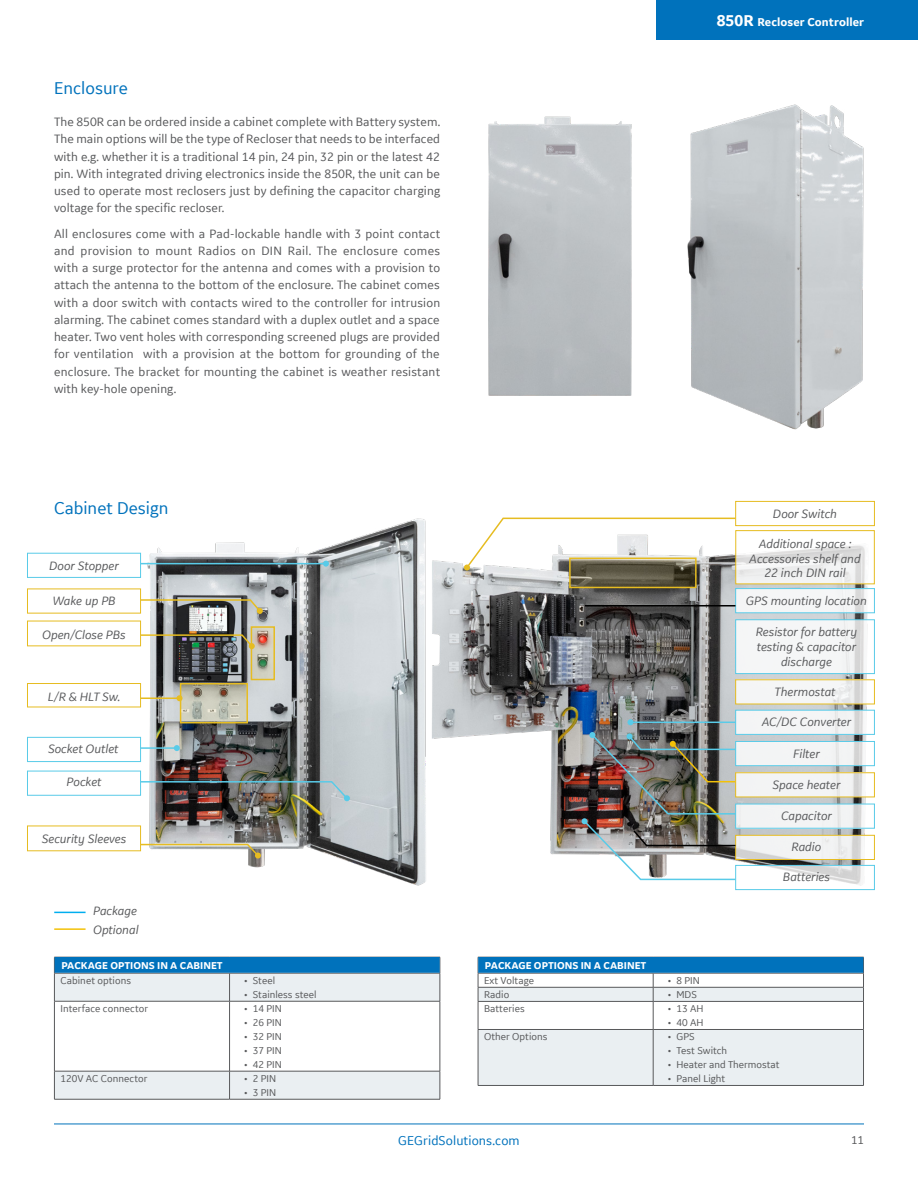
<style>
.page{position:relative;width:918px;height:1188px;background:#fff}
.page>*{position:absolute;margin:0;border:0;box-sizing:border-box;transform-origin:0 0}
.t1{font:18px "GE Inspira Sans";color:#0072bc}
.t2{font:13.5px "GE Inspira Sans";letter-spacing:.005em;color:#0072bc}
.t3{font:12.75px/17.2px "GE Inspira Sans";letter-spacing:.01em;color:#58595b;text-align:justify}
.t4{font:italic 12.75px/15px "GE Inspira Sans";color:#58595b;text-align:center}
.t5{font:700 12px "GE Inspira Sans";letter-spacing:.005em;color:#fff}
.t6{font:12px "GE Inspira Sans";color:#58595b}
.t7{font:10.5px "GE Inspira Sans";color:#58595b}
.t8{font:700 10.5px "GE Inspira Sans";color:#fff}
.s1{font-size:16.5px}
</style>
<div class="page">
<div style="left:656px;top:0;width:262px;height:40px;background:#0072bc"></div>
<hr style="left:54px;top:1124px;width:810px;height:1px;background:#0072bc">
<img style="left:687px;top:104px;width:177px;height:326px">
<img style="left:488px;top:117px;width:144px;height:279px">
<img style="left:435px;top:500px;width:440px;height:391px">
<div style="left:27px;top:553px;width:114px;height:25px;border:1px solid #59cbe8"></div>
<div style="left:27px;top:771px;width:114px;height:25px;border:1px solid #59cbe8"></div>
<div style="left:27px;top:737px;width:114px;height:25px;border:1px solid #59cbe8"></div>
<svg style="left:737px;top:532px;width:136px;height:50px"></svg>
<div style="left:735px;top:530px;width:140px;height:54px;border:1px solid #e6bc21"></div>
<div style="left:27px;top:683px;width:114px;height:24px;border:1px solid #e6bc21"></div>
<img style="left:125px;top:518px;width:310px;height:368px">
<svg style="left:139px;top:598px;width:124px;height:16px;background:#9d9b8c"></svg>
<svg style="left:139px;top:634px;width:112px;height:15px;background:#7c796a"></svg>
<svg style="left:139px;top:843px;width:122px;height:16px"></svg>
<img style="left:139px;top:780px;width:211px;height:21px">
<svg style="left:464px;top:517px;width:273px;height:54px"></svg>
<svg style="left:55px;top:974px;width:385px;height:125px"></svg>
<svg style="left:229px;top:974px;width:1px;height:27px"></svg>
<hr style="left:54px;top:1001px;width:176px;height:1px;background:#58595b">
<hr style="left:54px;top:1001px;width:1px;height:70px;background:#58595b">
<hr style="left:230px;top:1001px;width:210px;height:1px;background:#58595b">
<hr style="left:229px;top:1001px;width:1px;height:70px;background:#58595b">
<hr style="left:440px;top:1001px;width:1px;height:70px;background:#58595b">
<hr style="left:54px;top:1071px;width:176px;height:1px;background:#58595b">
<svg style="left:54px;top:1071px;width:1px;height:28px"></svg>
<hr style="left:230px;top:1071px;width:210px;height:1px;background:#58595b">
<svg style="left:229px;top:1071px;width:1px;height:28px"></svg>
<svg style="left:440px;top:1071px;width:1px;height:28px"></svg>
<hr style="left:54px;top:1099px;width:176px;height:1px;background:#58595b">
<hr style="left:230px;top:1099px;width:210px;height:1px;background:#58595b">
<svg style="left:54px;top:957px;width:1px;height:44px"></svg>
<svg style="left:440px;top:957px;width:1px;height:44px"></svg>
<hr style="left:54px;top:973px;width:176px;height:1px;background:#58595b">
<hr style="left:230px;top:973px;width:210px;height:1px;background:#58595b">
<div style="left:55px;top:957px;width:385px;height:16px;background:#0072bc"></div>
<hr style="left:478px;top:1085px;width:175px;height:1px;background:#58595b">
<hr style="left:653px;top:1085px;width:211px;height:1px;background:#58595b">
<svg style="left:478px;top:957px;width:386px;height:128px"></svg>
<hr style="left:478px;top:973px;width:175px;height:1px;background:#58595b">
<hr style="left:653px;top:973px;width:211px;height:1px;background:#58595b">
<div style="left:478px;top:957px;width:385px;height:16px;background:#0072bc"></div>
<hr style="left:141px;top:563px;width:185px;height:1px;background:#59cbe8">
<svg style="left:323px;top:561px;width:6px;height:6px"></svg>
<svg style="left:254px;top:629px;width:18px;height:48px"></svg>
<div style="left:251px;top:626px;width:24px;height:54px;border:2px solid #e6bc21"></div>
<svg style="left:183px;top:686px;width:62px;height:34px;background:#bdbcad"></svg>
<div style="left:180px;top:683px;width:68px;height:40px;border:2px solid #e6bc21"></div>
<svg style="left:572px;top:561px;width:122px;height:24px;background:#5c5745"></svg>
<div style="left:569px;top:558px;width:128px;height:30px;border:2px solid #e6bc21"></div>
<hr style="left:141px;top:698px;width:39px;height:1px;background:#e6bc21">
<svg style="left:177px;top:695px;width:6px;height:6px"></svg>
<hr style="left:141px;top:747px;width:36px;height:2px;background:#59cbe8">
<svg style="left:174px;top:745px;width:6px;height:6px"></svg>
<div style="left:736px;top:501px;width:138px;height:25px;background:#fff"></div>
<div style="left:735px;top:501px;width:140px;height:25px;border:1px solid #e6bc21"></div>
<svg style="left:737px;top:681px;width:136px;height:21px;fill:#f5f6f6"></svg>
<svg style="left:737px;top:712px;width:136px;height:21px;fill:#f4f5f5"></svg>
<div style="left:735px;top:710px;width:140px;height:25px;border:1px solid #59cbe8"></div>
<svg style="left:737px;top:743px;width:136px;height:21px;fill:#f3f4f5"></svg>
<div style="left:735px;top:741px;width:140px;height:25px;border:1px solid #59cbe8"></div>
<svg style="left:737px;top:774px;width:136px;height:21px;fill:#f3f4f4"></svg>
<div style="left:735px;top:772px;width:140px;height:25px;border:1px solid #e6bc21"></div>
<svg style="left:737px;top:806px;width:136px;height:21px;fill:#f3f3f4"></svg>
<div style="left:735px;top:804px;width:140px;height:25px;border:1px solid #59cbe8"></div>
<svg style="left:737px;top:837px;width:136px;height:21px;fill:#f2f3f4"></svg>
<div style="left:735px;top:835px;width:140px;height:25px;border:1px solid #e6bc21"></div>
<svg style="left:737px;top:867px;width:136px;height:21px"></svg>
<div style="left:735px;top:865px;width:140px;height:25px;border:1px solid #59cbe8"></div>
<svg style="left:737px;top:590px;width:136px;height:21px;fill:#f5f6f7"></svg>
<div style="left:735px;top:588px;width:140px;height:25px;border:1px solid #59cbe8"></div>
<svg style="left:737px;top:621px;width:136px;height:51px;fill:#f5f6f7"></svg>
<div style="left:735px;top:619px;width:140px;height:55px;border:1px solid #59cbe8"></div>
<hr style="left:585px;top:605px;width:150px;height:2px;background:#000">
<hr style="left:630px;top:722px;width:105px;height:1px;background:#59cbe8">
<svg style="left:627px;top:719px;width:6px;height:6px"></svg>
<img style="left:582px;top:732px;width:155px;height:149px">
<hr style="left:54px;top:928px;width:32px;height:2px;background:#f3c108">
<hr style="left:54px;top:912px;width:32px;height:1px;background:#00aeef">
<h1 class="t1" style="left:54px;top:77px;width:75px">Enclosure</h1>
<p class="t3" style="left:54px;top:113px;width:388px">The 850R can be ordered inside a cabinet complete with Battery system.<br>The main options will be the type of Recloser that needs to be interfaced with e.g. whether it is a traditional 14 pin, 24 pin, 32 pin or the latest 42 pin. With integrated driving electronics inside the 850R, the unit can be used to operate most reclosers just by defining the capacitor charging voltage for the specific recloser.</p>
<p class="t3" style="left:54px;top:224px;width:388px">All enclosures come with a Pad-lockable handle with 3 point contact and provision to mount Radios on DIN Rail. The enclosure comes with a surge protector for the antenna and comes with a provision to attach the antenna to the bottom of the enclosure. The cabinet comes with a door switch with contacts wired to the controller for intrusion alarming. The cabinet comes standard with a duplex outlet and a space heater. Two vent holes with corresponding screened plugs are provided for ventilation with a provision at the bottom for grounding of the enclosure. The bracket for mounting the cabinet is weather resistant with key-hole opening.</p>
<h1 class="t1" style="left:54px;top:497px;width:116px">Cabinet Design</h1>
<p class="t4" style="left:49px;top:558px;width:71px">Door Stopper</p>
<p class="t4" style="left:52px;top:593px;width:65px">Wake up PB</p>
<p class="t4" style="left:42px;top:627px;width:85px">Open/Close PBs</p>
<p class="t4" style="left:48px;top:689px;width:74px">L/R &amp; HLT Sw.</p>
<p class="t4" style="left:48px;top:741px;width:72px">Socket Outlet</p>
<p class="t4" style="left:67px;top:774px;width:36px">Pocket</p>
<p class="t4" style="left:42px;top:831px;width:86px">Security Sleeves</p>
<p class="t4" style="left:93px;top:900px;width:47px;line-height:19.5px;text-align:left">Package<br>Optional</p>
<p class="t8" style="left:61px;top:959px;width:163px">PACKAGE OPTIONS IN A CABINET</p>
<p class="t7" style="left:60px;top:974px;width:72px">Cabinet options</p>
<p class="t7" style="left:244px;top:974px;width:32px">• Steel</p>
<p class="t7" style="left:244px;top:988px;width:74px">• Stainless steel</p>
<p class="t7" style="left:60px;top:1002px;width:89px">Interface connector</p>
<p class="t7" style="left:244px;top:1002px;width:39px">• 14 PIN</p>
<p class="t7" style="left:244px;top:1016px;width:39px">• 26 PIN</p>
<p class="t7" style="left:244px;top:1030px;width:39px">• 32 PIN</p>
<p class="t7" style="left:244px;top:1044px;width:39px">• 37 PIN</p>
<p class="t7" style="left:244px;top:1058px;width:39px">• 42 PIN</p>
<p class="t7" style="left:60px;top:1072px;width:89px">120V AC Connector</p>
<p class="t7" style="left:244px;top:1072px;width:34px">• 2 PIN</p>
<p class="t7" style="left:244px;top:1086px;width:34px">• 3 PIN</p>
<p class="t5" style="left:717px;top:15px;width:149px"><span class="s1">850R</span> Recloser Controller</p>
<p class="t4" style="left:773px;top:505px;width:66px">Door Switch</p>
<p class="t4" style="left:749px;top:536px;width:113px">Additional space :<br>Accessories shelf and</p>
<p class="t4" style="left:764px;top:565px;width:83px">22 inch DIN rail</p>
<p class="t4" style="left:746px;top:593px;width:122px">GPS mounting location</p>
<p class="t4" style="left:756px;top:624px;width:103px">Resistor for battery testing &amp; capacitor discharge</p>
<p class="t4" style="left:775px;top:684px;width:62px">Thermostat</p>
<p class="t4" style="left:762px;top:714px;width:91px">AC/DC Converter</p>
<p class="t4" style="left:793px;top:745px;width:28px">Filter</p>
<p class="t4" style="left:772px;top:777px;width:69px">Space heater</p>
<p class="t4" style="left:781px;top:808px;width:52px">Capacitor</p>
<p class="t4" style="left:792px;top:839px;width:31px">Radio</p>
<p class="t4" style="left:783px;top:869px;width:49px">Batteries</p>
<p class="t8" style="left:485px;top:959px;width:163px">PACKAGE OPTIONS IN A CABINET</p>
<p class="t7" style="left:484px;top:974px;width:52px">Ext Voltage</p>
<p class="t7" style="left:668px;top:974px;width:34px">• 8 PIN</p>
<p class="t7" style="left:484px;top:988px;width:27px">Radio</p>
<p class="t7" style="left:668px;top:988px;width:31px">• MDS</p>
<p class="t7" style="left:484px;top:1002px;width:42px">Batteries</p>
<p class="t7" style="left:668px;top:1002px;width:37px">• 13 AH</p>
<p class="t7" style="left:668px;top:1016px;width:37px">• 40 AH</p>
<p class="t7" style="left:484px;top:1030px;width:65px">Other Options</p>
<p class="t7" style="left:668px;top:1030px;width:28px">• GPS</p>
<p class="t7" style="left:668px;top:1044px;width:61px">• Test Switch</p>
<p class="t7" style="left:668px;top:1058px;width:113px">• Heater and Thermostat</p>
<p class="t7" style="left:668px;top:1072px;width:59px">• Panel Light</p>
<p class="t2" style="left:398px;top:1132px;width:123px">GEGridSolutions.com</p>
<p class="t6" style="left:851px;top:1133px;width:14px">11</p>
</div>
